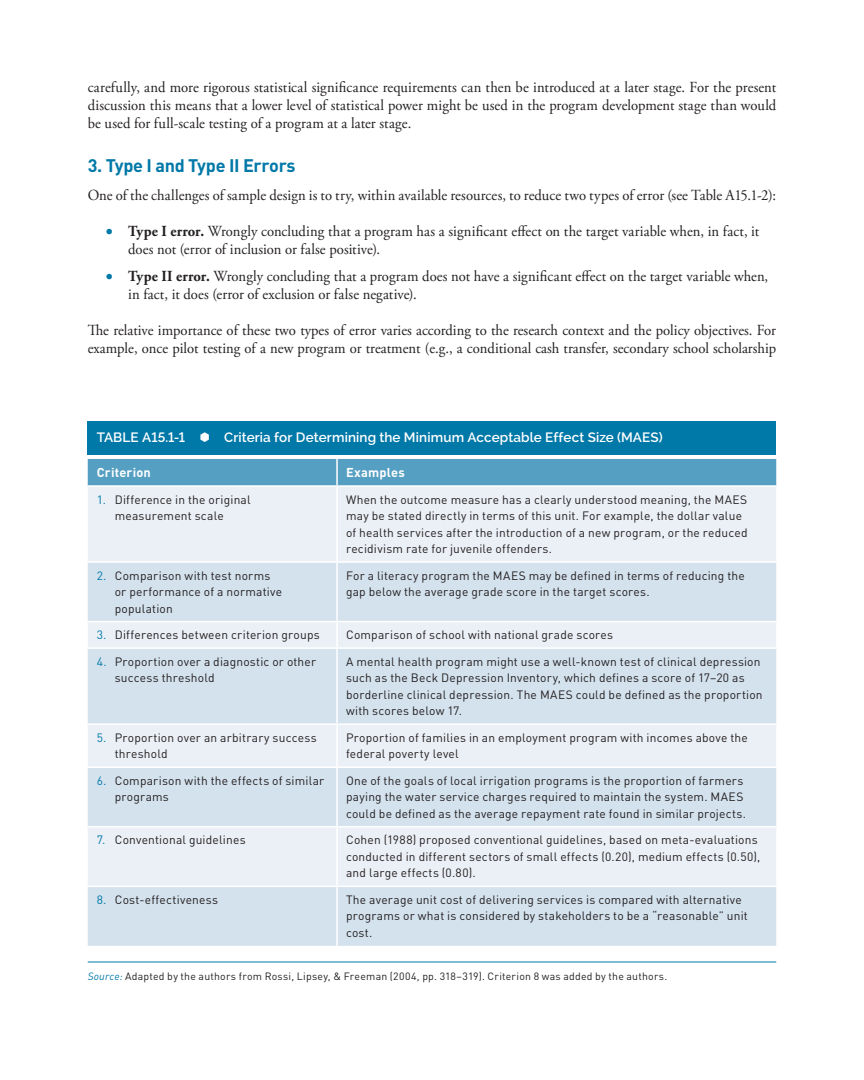
<style>
.page{position:relative;width:864px;height:1080px;background:#fff}
.page>*{position:absolute;margin:0;border:0;box-sizing:border-box;transform-origin:0 0}
.t1{font:700 18px "DIN";letter-spacing:-.02em;color:#0078a8}
.TEXT_IND{font:15.3px/18px "Adobe Garamond Pro";letter-spacing:.005em;color:#231f20;scale:.95 1}
.EEA{font:15.3px/18px "Adobe Garamond Pro";color:#231f20;scale:.95 1}
.TC{font:600 13.5px "Raleway";letter-spacing:.01em;color:#fff}
.TCH{font:700 12.75px "DIN";letter-spacing:.015em;color:#fff}
.TT{font:12px/16.5px "DIN";letter-spacing:.015em;color:#231f20}
.TNL{font:12px/16.5px "DIN";letter-spacing:.015em;color:#231f20}
.TSN{font:10.5px "DIN";letter-spacing:.025em;color:#231f20}
.s1{color:#0078a8}
.s2{font-weight:700}
.s3{font-style:italic;color:#0078a8}
</style>
<div class="page">
<div style="left:88px;top:421px;width:688px;height:34px;background:#0078a8"></div>
<hr style="left:88px;top:962px;width:688px;height:1px;background:#0078a8">
<div style="left:88px;top:459px;width:688px;height:26px;background:#559fc2"></div>
<div style="left:88px;top:487px;width:688px;height:74px;background:#ebf0f6"></div>
<svg style="left:88px;top:563px;width:688px;height:383px;background:#dbe6f0"></svg>
<hr style="left:336px;top:459px;width:2px;height:26px;background:#fff">
<hr style="left:336px;top:487px;width:2px;height:74px;background:#fff">
<hr style="left:336px;top:563px;width:2px;height:58px;background:#fff">
<hr style="left:88px;top:621px;width:249px;height:1px;background:#fff">
<hr style="left:337px;top:621px;width:439px;height:1px;background:#fff">
<hr style="left:336px;top:622px;width:2px;height:25px;background:#fff">
<hr style="left:88px;top:647px;width:249px;height:2px;background:#fff">
<hr style="left:337px;top:647px;width:439px;height:2px;background:#fff">
<hr style="left:336px;top:649px;width:2px;height:74px;background:#fff">
<hr style="left:88px;top:723px;width:249px;height:2px;background:#fff">
<hr style="left:337px;top:723px;width:439px;height:2px;background:#fff">
<hr style="left:336px;top:725px;width:2px;height:41px;background:#fff">
<hr style="left:88px;top:766px;width:249px;height:2px;background:#fff">
<hr style="left:337px;top:766px;width:439px;height:2px;background:#fff">
<hr style="left:336px;top:768px;width:2px;height:58px;background:#fff">
<hr style="left:88px;top:826px;width:249px;height:2px;background:#fff">
<hr style="left:337px;top:826px;width:439px;height:2px;background:#fff">
<hr style="left:336px;top:828px;width:2px;height:58px;background:#fff">
<hr style="left:88px;top:886px;width:249px;height:1px;background:#fff">
<hr style="left:337px;top:886px;width:439px;height:1px;background:#fff">
<hr style="left:336px;top:887px;width:2px;height:59px;background:#fff">
<p class="TEXT_IND" style="left:88px;top:79px;width:726px;text-align:justify">carefully, and more rigorous statistical significance requirements can then be introduced at a later stage. For the present discussion this means that a lower level of statistical power might be used in the program development stage than would be used for full-scale testing of a program at a later stage.</p>
<h2 class="t1" style="left:88px;top:153px;width:209px">3. Type I and Type II Errors</h2>
<p class="TEXT_IND" style="left:88px;top:187px;width:726px">One of the challenges of sample design is to try, within available resources, to reduce two types of error (see Table A15.1-2):</p>
<p class="TEXT_IND" style="left:128px;top:223px;width:666px;text-indent:-22px"><span class="s1">•</span> <span class="s2">Type I error.</span> Wrongly concluding that a program has a significant effect on the target variable when, in fact, it does not (error of inclusion or false positive).</p>
<p class="TEXT_IND" style="left:128px;top:268px;width:675px;text-indent:-22px"><span class="s1">•</span> <span class="s2">Type II error.</span> Wrongly concluding that a program does not have a significant effect on the target variable when, in fact, it does (error of exclusion or false negative).</p>
<p class="EEA" style="left:88px;top:322px;width:726px">The relative importance of these two types of error varies according to the research context and the policy objectives. For example, once pilot testing of a new program or treatment (e.g., a conditional cash transfer, secondary school scholarship</p>
<p class="TC" style="left:97px;top:430px;width:90px">TABLE A15.1-1</p>
<p class="TC" style="left:224px;top:430px;width:440px">Criteria for Determining the Minimum Acceptable Effect Size (MAES)</p>
<p class="TCH" style="left:97px;top:464px;width:56px">Criterion</p>
<p class="TCH" style="left:346px;top:464px;width:60px">Examples</p>
<p class="TNL" style="left:115px;top:491px;width:137px;text-indent:-18px"><span class="s1">1.</span> Difference in the original measurement scale</p>
<p class="TT" style="left:346px;top:491px;width:403px">When the outcome measure has a clearly understood meaning, the MAES may be stated directly in terms of this unit. For example, the dollar value of health services after the introduction of a new program, or the reduced recidivism rate for juvenile offenders.</p>
<p class="TNL" style="left:115px;top:567px;width:169px;text-indent:-18px"><span class="s1">2.</span> Comparison with test norms or performance of a normative population</p>
<p class="TT" style="left:346px;top:567px;width:400px">For a literacy program the MAES may be defined in terms of reducing the gap below the average grade score in the target scores.</p>
<p class="TNL" style="left:97px;top:626px;width:225px"><span class="s1">3.</span> Differences between criterion groups</p>
<p class="TT" style="left:346px;top:626px;width:269px">Comparison of school with national grade scores</p>
<p class="TNL" style="left:115px;top:653px;width:203px;text-indent:-18px"><span class="s1">4.</span> Proportion over a diagnostic or other success threshold</p>
<p class="TT" style="left:346px;top:653px;width:418px">A mental health program might use a well-known test of clinical depression such as the Beck Depression Inventory, which defines a score of 17–20 as borderline clinical depression. The MAES could be defined as the proportion with scores below 17.</p>
<p class="TNL" style="left:115px;top:729px;width:203px;text-indent:-18px"><span class="s1">5.</span> Proportion over an arbitrary success threshold</p>
<p class="TT" style="left:346px;top:729px;width:403px">Proportion of families in an employment program with incomes above the federal poverty level</p>
<p class="TNL" style="left:115px;top:772px;width:211px;text-indent:-18px"><span class="s1">6.</span> Comparison with the effects of similar programs</p>
<p class="TT" style="left:346px;top:772px;width:402px">One of the goals of local irrigation programs is the proportion of farmers paying the water service charges required to maintain the system. MAES could be defined as the average repayment rate found in similar projects.</p>
<p class="TNL" style="left:97px;top:832px;width:150px"><span class="s1">7.</span> Conventional guidelines</p>
<p class="TT" style="left:346px;top:832px;width:416px">Cohen (1988) proposed conventional guidelines, based on meta-evaluations conducted in different sectors of small effects (0.20), medium effects (0.50), and large effects (0.80).</p>
<p class="TNL" style="left:97px;top:891px;width:123px"><span class="s1">8.</span> Cost-effectiveness</p>
<p class="TT" style="left:346px;top:891px;width:403px">The average unit cost of delivering services is compared with alternative programs or what is considered by stakeholders to be a “reasonable” unit cost.</p>
<p class="TSN" style="left:88px;top:970px;width:581px"><span class="s3">Source:</span> Adapted by the authors from Rossi, Lipsey, &amp; Freeman (2004, pp. 318–319). Criterion 8 was added by the authors.</p>
</div>
